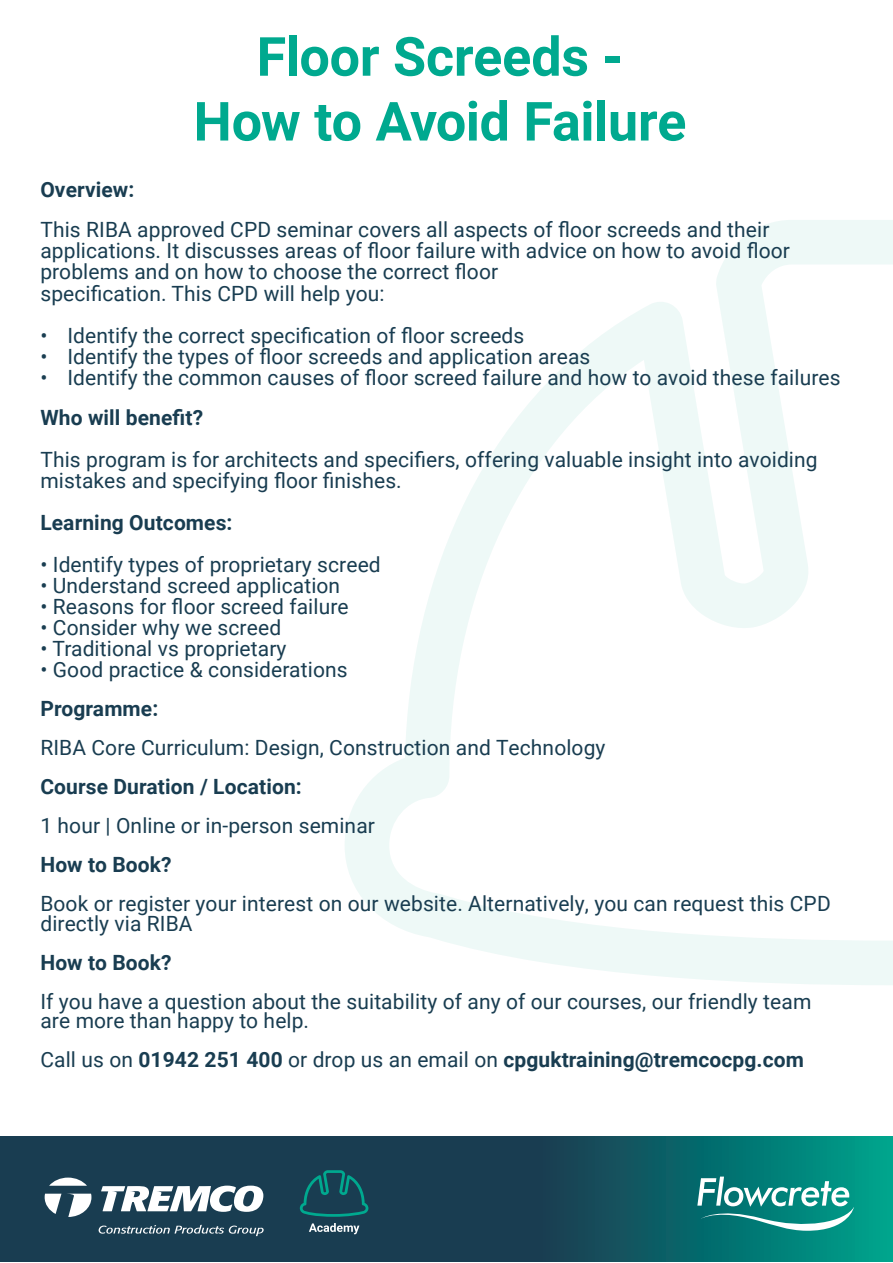
<style>
.page{position:relative;width:893px;height:1263px;background:#fff}
.page>*{position:absolute;margin:0;border:0;box-sizing:border-box;transform-origin:0 0}
.t1{font:700 54px/64.8px "Roboto";letter-spacing:-.01em;color:#00a98f;text-align:center}
.t2{font:21px/21px "Roboto";letter-spacing:.005em;color:#193d51}
.t3{font:700 21px "Roboto";letter-spacing:.005em;color:#193d51}
.s1{font-weight:400}
</style>
<div class="page">
<svg style="left:345px;top:220px;width:548px;height:765px"></svg>
<svg style="left:0;top:1136px;width:893px;height:126px;background:#134e5b"></svg>
<svg style="left:309px;top:1223px;width:50px;height:11px"></svg>
<svg style="left:300px;top:1170px;width:68px;height:47px;background:#13545e"></svg>
<svg style="left:697px;top:1176px;width:157px;height:55px"></svg>
<svg style="left:49px;top:1177px;width:38px;height:9px"></svg>
<svg style="left:45px;top:1194px;width:46px;height:23px"></svg>
<svg style="left:101px;top:1185px;width:162px;height:27px"></svg>
<svg style="left:99px;top:1225px;width:165px;height:11px;background:#4d6878"></svg>
<h1 class="t1" style="left:194px;top:22px;width:494px">Floor Screeds -<br>How to Avoid Failure</h1>
<p class="t3" style="left:40px;top:175px;width:96px">Overview:</p>
<p class="t2" style="left:40px;top:219px;width:751px">This RIBA approved CPD seminar covers all aspects of floor screeds and their applications. It discusses areas of floor failure with advice on how to avoid floor problems and on how to choose the correct floor</p>
<p class="t2" style="left:40px;top:282px;width:346px">specification. This CPD will help you:</p>
<p class="t2" style="left:40px;top:324px;width:485px">• Identify the correct specification of floor screeds</p>
<p class="t2" style="left:40px;top:345px;width:551px">• Identify the types of floor screeds and application areas</p>
<p class="t2" style="left:40px;top:366px;width:802px">• Identify the common causes of floor screed failure and how to avoid these failures</p>
<p class="t3" style="left:40px;top:403px;width:164px">Who will benefit?</p>
<p class="t2" style="left:40px;top:448px;width:779px">This program is for architects and specifiers, offering valuable insight into avoiding mistakes and specifying floor finishes.</p>
<p class="t3" style="left:40px;top:508px;width:194px">Learning Outcomes:</p>
<p class="t2" style="left:40px;top:553px;width:342px">• Identify types of proprietary screed</p>
<p class="t2" style="left:40px;top:574px;width:301px">• Understand screed application</p>
<p class="t2" style="left:40px;top:595px;width:310px">• Reasons for floor screed failure</p>
<p class="t2" style="left:40px;top:616px;width:242px">• Consider why we screed</p>
<p class="t2" style="left:40px;top:637px;width:248px">• Traditional vs proprietary</p>
<p class="t2" style="left:40px;top:658px;width:309px">• Good practice &amp; considerations</p>
<p class="t3" style="left:40px;top:694px;width:119px">Programme:</p>
<p class="t2" style="left:40px;top:736px;width:567px">RIBA Core Curriculum: Design, Construction and Technology</p>
<p class="t3" style="left:40px;top:772px;width:263px">Course Duration / Location:</p>
<p class="t2" style="left:40px;top:814px;width:336px">1 hour | Online or in-person seminar</p>
<p class="t3" style="left:40px;top:850px;width:133px">How to Book?</p>
<p class="t2" style="left:40px;top:892px;width:792px">Book or register your interest on our website. Alternatively, you can request this CPD</p>
<p class="t2" style="left:40px;top:912px;width:154px">directly via RIBA</p>
<p class="t3" style="left:40px;top:947px;width:133px">How to Book?</p>
<p class="t2" style="left:40px;top:990px;width:772px">If you have a question about the suitability of any of our courses, our friendly team</p>
<p class="t2" style="left:40px;top:1009px;width:270px">are more than happy to help.</p>
<p class="t3" style="left:40px;top:1045px;width:765px"><span class="s1">Call us on</span> 01942 251 400 <span class="s1">or drop us an email on</span> cpguktraining@tremcocpg.com</p>
</div>
